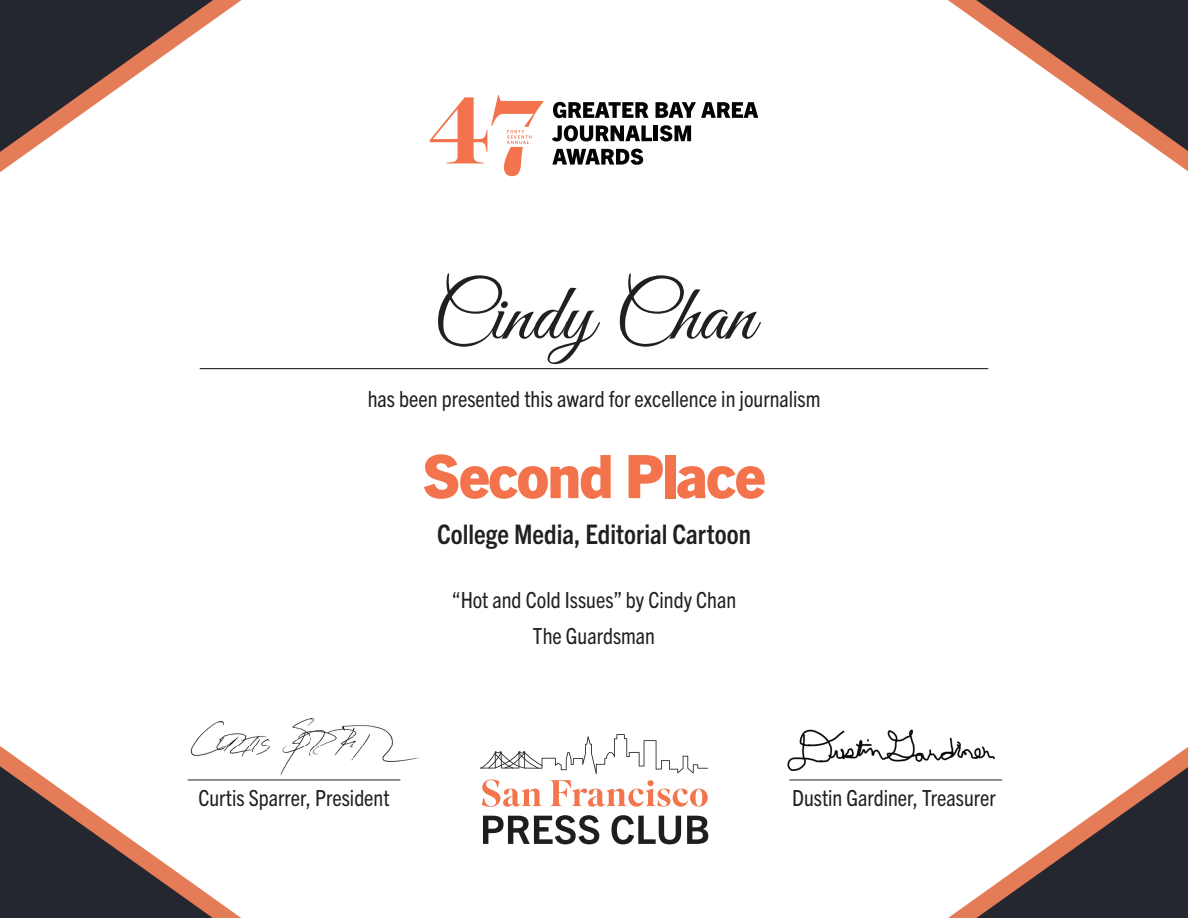
<style>
.page{position:relative;width:1188px;height:918px;background:#fff}
.page>*{position:absolute;margin:0;border:0;box-sizing:border-box;transform-origin:0 0}
.t1{font:81px "Great Vibes";color:#231f20}
.t2{font:800 60px "Trade Gothic Next LT Pro";letter-spacing:-.03em;color:#f3744c}
.t3{font:700 condensed 27px "Trade Gothic Next";color:#231f20}
.t4{font:condensed 22.5px/36px "Trade Gothic Next";color:#231f20;text-align:center}
</style>
<div class="page">
<img style="left:787px;top:729px;width:197px;height:43px">
<img style="left:192px;top:718px;width:227px;height:63px">
<hr style="left:188px;top:780px;width:212px;height:1px;background:#231f20">
<hr style="left:789px;top:780px;width:213px;height:1px;background:#231f20">
<svg style="left:553px;top:102px;width:96px;height:16px"></svg>
<svg style="left:656px;top:102px;width:102px;height:16px"></svg>
<svg style="left:552px;top:125px;width:100px;height:16px"></svg>
<hr style="left:654px;top:126px;width:4px;height:15px;background:#040503">
<svg style="left:660px;top:125px;width:31px;height:16px"></svg>
<svg style="left:552px;top:149px;width:91px;height:16px"></svg>
<svg style="left:430px;top:95px;width:113px;height:81px"></svg>
<svg style="left:948px;top:747px;width:240px;height:171px"></svg>
<svg style="left:0;top:0;width:242px;height:172px"></svg>
<svg style="left:0;top:746px;width:241px;height:172px"></svg>
<svg style="left:948px;top:0;width:240px;height:171px"></svg>
<svg style="left:480px;top:734px;width:228px;height:40px"></svg>
<svg style="left:483px;top:815px;width:116px;height:29px"></svg>
<svg style="left:612px;top:815px;width:69px;height:29px"></svg>
<svg style="left:687px;top:816px;width:21px;height:28px"></svg>
<svg style="left:482px;top:780px;width:60px;height:27px"></svg>
<svg style="left:550px;top:780px;width:158px;height:27px"></svg>
<hr style="left:200px;top:368px;width:788px;height:1px;background:#0b0c0b">
<h1 class="t1" style="left:433px;top:270px;width:323px">Cindy Chan</h1>
<p class="t4" style="left:368px;top:381px;width:454px">has been presented this award for excellence in journalism</p>
<h2 class="t2" style="left:422px;top:435px;width:345px">Second Place</h2>
<p class="t3" style="left:437px;top:518px;width:315px">College Media, Editorial Cartoon</p>
<p class="t4" style="left:452px;top:582px;width:286px">“Hot and Cold Issues” by Cindy Chan<br>The Guardsman</p>
<p class="t4" style="left:198px;top:779px;width:193px">Curtis Sparrer, President</p>
<p class="t4" style="left:792px;top:779px;width:205px">Dustin Gardiner, Treasurer</p>
</div>
